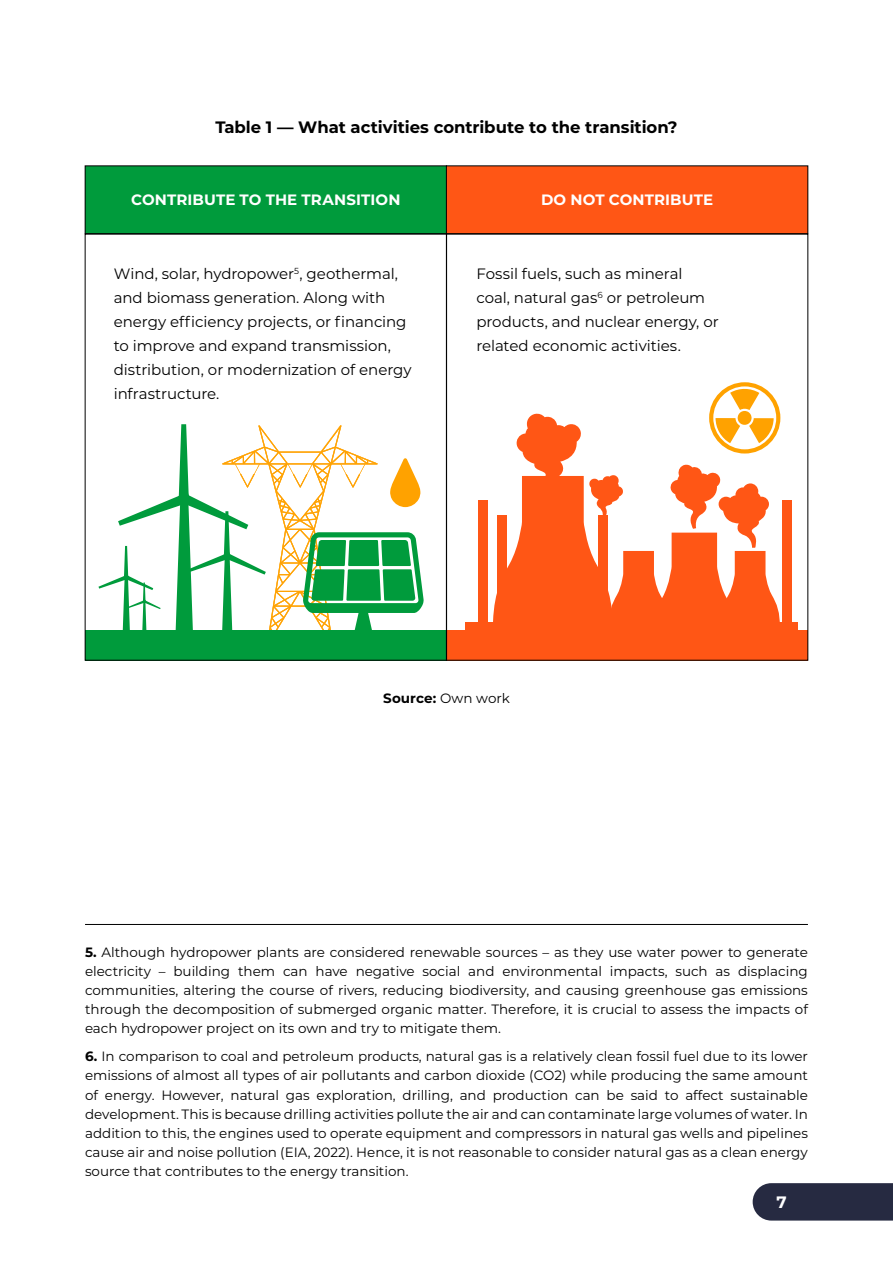
<style>
.page{position:relative;width:893px;height:1263px;background:#fff}
.page>*{position:absolute;margin:0;border:0;box-sizing:border-box;transform-origin:0 0}
.t1{font:700 16.5px "Montserrat";letter-spacing:-.005em;color:#000}
.t2{font:700 16.5px "Montserrat";color:#fff}
.t3{font:15px/24px "Montserrat";letter-spacing:-.005em;color:#000}
.t4{font:700 15px "Montserrat";letter-spacing:.005em;color:#fff}
.t5{font:13.5px/19.2px "Montserrat";color:#000;text-align:justify}
.t6{font:700 13.5px "Montserrat";letter-spacing:.005em;color:#000}
.s1{font-weight:400}
.s2{font-weight:700}
</style>
<div class="page">
<div style="left:753px;top:1183px;width:140px;height:37px;background:#262a41"></div>
<div style="left:85px;top:166px;width:362px;height:68px;background:#009b3c"></div>
<div style="left:85px;top:165px;width:362px;height:69px;border:1px solid #000"></div>
<div style="left:446px;top:166px;width:362px;height:68px;background:#ff5615"></div>
<div style="left:446px;top:165px;width:362px;height:69px;border:1px solid #000"></div>
<div style="left:447px;top:630px;width:361px;height:30px;background:#ff5615"></div>
<div style="left:465px;top:622px;width:333px;height:16px;background:#ff5615"></div>
<div style="left:782px;top:500px;width:10px;height:138px;background:#ff5615"></div>
<div style="left:478px;top:500px;width:10px;height:138px;background:#ff5615"></div>
<svg style="left:493px;top:382px;width:287px;height:240px"></svg>
<div style="left:86px;top:630px;width:361px;height:30px;background:#009b3c"></div>
<svg style="left:98px;top:424px;width:326px;height:206px"></svg>
<hr style="left:85px;top:924px;width:723px;height:1px;background:#000">
<p class="t1" style="left:216px;top:115px;width:464px">Table 1 — What activities contribute to the transition?</p>
<p class="t4" style="left:131px;top:189px;width:271px">CONTRIBUTE TO THE TRANSITION</p>
<p class="t4" style="left:541px;top:189px;width:173px">DO NOT CONTRIBUTE</p>
<p class="t3" style="left:114px;top:261px;width:299px">Wind, solar, hydropower<sup>5</sup>, geothermal, and biomass generation. Along with energy efficiency projects, or financing to improve and expand transmission, distribution, or modernization of energy infrastructure.</p>
<p class="t3" style="left:476px;top:261px;width:244px">Fossil fuels, such as mineral coal, natural gas<sup>6</sup> or petroleum products, and nuclear energy, or related economic activities.</p>
<p class="t6" style="left:383px;top:688px;width:128px">Source: <span class="s1">Own work</span></p>
<p class="t5" style="left:85px;top:942px;width:724px"><span class="s2">5.</span> Although hydropower plants are considered renewable sources – as they use water power to generate electricity – building them can have negative social and environmental impacts, such as displacing communities, altering the course of rivers, reducing biodiversity, and causing greenhouse gas emissions through the decomposition of submerged organic matter. Therefore, it is crucial to assess the impacts of each hydropower project on its own and try to mitigate them.</p>
<p class="t5" style="left:85px;top:1046px;width:724px"><span class="s2">6.</span> In comparison to coal and petroleum products, natural gas is a relatively clean fossil fuel due to its lower emissions of almost all types of air pollutants and carbon dioxide (CO2) while producing the same amount of energy. However, natural gas exploration, drilling, and production can be said to affect sustainable development. This is because drilling activities pollute the air and can contaminate large volumes of water. In addition to this, the engines used to operate equipment and compressors in natural gas wells and pipelines cause air and noise pollution (EIA, 2022). Hence, it is not reasonable to consider natural gas as a clean energy source that contributes to the energy transition.</p>
<p class="t2" style="left:776px;top:1190px;width:12px">7</p>
</div>
